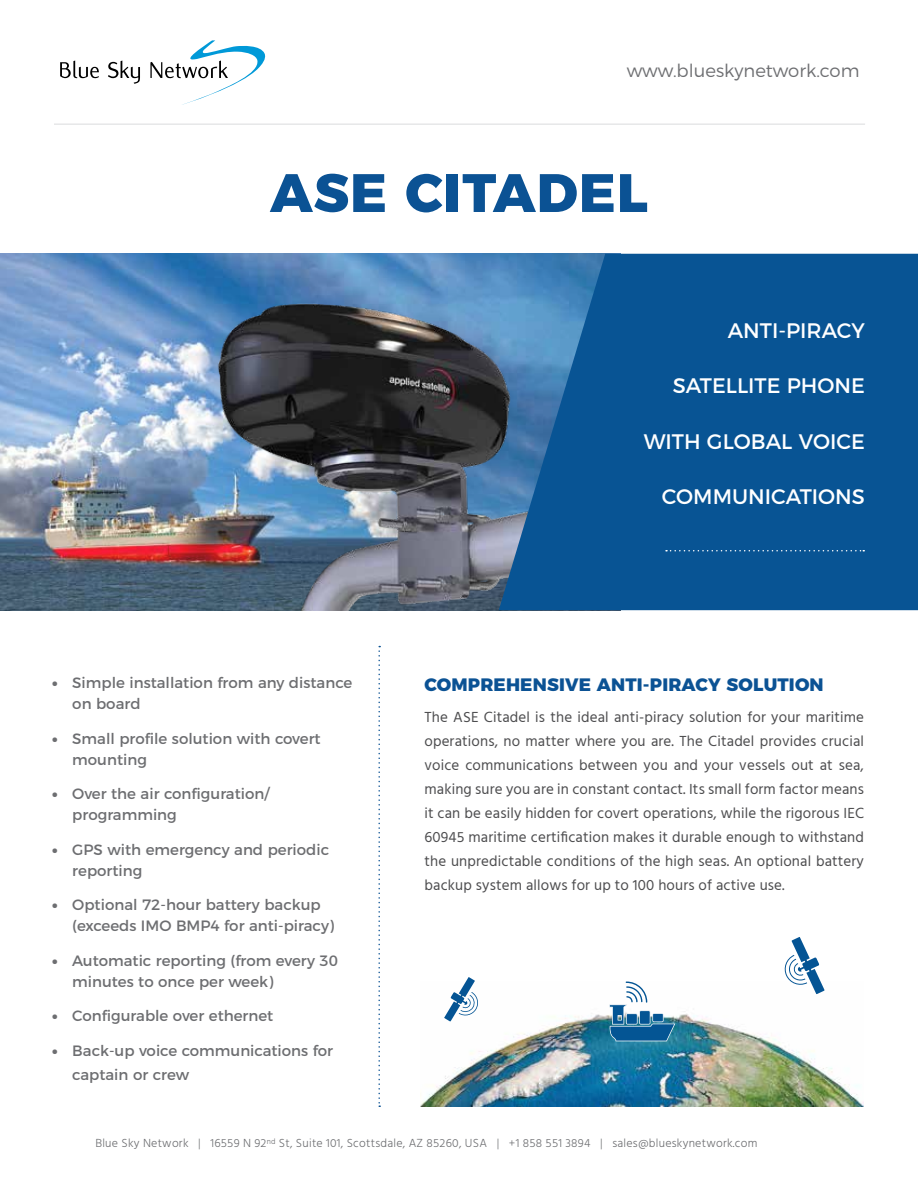
<style>
.page{position:relative;width:918px;height:1188px;background:#fff}
.page>*{position:absolute;margin:0;border:0;box-sizing:border-box;transform-origin:0 0}
.t1{font:800 54px "Montserrat";letter-spacing:.02em;color:#0b5294}
.t2{font:21px "Montserrat";color:#fff}
.t3{font:800 18px "Montserrat";letter-spacing:.01em;color:#0b5294}
.t4{font:300 18px "Montserrat";color:#6d6e71}
.t5{font:15px/24px "Hind";letter-spacing:.01em;color:#4d4d4f;text-align:justify}
.t6{font:15px/21px "Montserrat";color:#6d6e71}
.t7{font:300 12px "Hind";letter-spacing:.02em;color:#6d6e71}
.s1{font-weight:900}
</style>
<div class="page">
<img style="left:0;top:254px;width:499px;height:356px">
<img style="left:192px;top:290px;width:307px;height:320px">
<svg style="left:60px;top:61px;width:39px;height:17px"></svg>
<svg style="left:108px;top:61px;width:32px;height:23px"></svg>
<svg style="left:150px;top:40px;width:116px;height:65px"></svg>
<svg style="left:499px;top:254px;width:419px;height:356px;fill:#085494"></svg>
<svg style="left:666px;top:550px;width:198px;height:1px"></svg>
<hr style="left:54px;top:123px;width:811px;height:2px;background:#e6e7e8">
<svg style="left:378px;top:646px;width:2px;height:461px"></svg>
<img style="left:420px;top:994px;width:444px;height:113px">
<svg style="left:784px;top:937px;width:41px;height:57px"></svg>
<svg style="left:444px;top:977px;width:36px;height:45px"></svg>
<svg style="left:609px;top:981px;width:66px;height:60px"></svg>
<p class="t4" style="left:627px;top:57px;width:234px">www.blueskynetwork.com</p>
<h1 class="t1" style="left:270px;top:148px;width:379px">ASE CITADEL</h1>
<h2 class="t2" style="left:728px;top:314px;width:139px">ANTI-PIRACY</h2>
<h2 class="t2" style="left:673px;top:369px;width:194px">SATELLITE PHONE</h2>
<h2 class="t2" style="left:644px;top:425px;width:223px">WITH GLOBAL VOICE</h2>
<p class="t6" style="left:72px;top:671px;width:282px;text-indent:-20px"><span class="s1">•</span> Simple installation from any distance on board</p>
<p class="t6" style="left:72px;top:727px;width:250px;text-indent:-20px"><span class="s1">•</span> Small profile solution with covert mounting</p>
<p class="t6" style="left:72px;top:782px;width:199px;text-indent:-20px"><span class="s1">•</span> Over the air configuration/ programming</p>
<p class="t6" style="left:72px;top:838px;width:258px;text-indent:-20px"><span class="s1">•</span> GPS with emergency and periodic reporting</p>
<p class="t6" style="left:72px;top:893px;width:263px;text-indent:-20px"><span class="s1">•</span> Optional 72-hour battery backup (exceeds IMO BMP4 for anti-piracy)</p>
<p class="t6" style="left:72px;top:949px;width:267px;text-indent:-20px"><span class="s1">•</span> Automatic reporting (from every 30 minutes to once per week)</p>
<p class="t6" style="left:52px;top:1004px;width:223px"><span class="s1">•</span> Configurable over ethernet</p>
<p class="t6" style="left:72px;top:1037px;width:262px;line-height:24px;text-indent:-20px"><span class="s1">•</span> Back-up voice communications for captain or crew</p>
<h2 class="t2" style="left:662px;top:480px;width:204px">COMMUNICATIONS</h2>
<p class="t3" style="left:424px;top:670px;width:401px">COMPREHENSIVE ANTI-PIRACY SOLUTION</p>
<p class="t5" style="left:424px;top:706px;width:441px">The ASE Citadel is the ideal anti-piracy solution for your maritime operations, no matter where you are. The Citadel provides crucial voice communications between you and your vessels out at sea, making sure you are in constant contact. Its small form factor means it can be easily hidden for covert operations, while the rigorous IEC 60945 maritime certification makes it durable enough to withstand the unpredictable conditions of the high seas. An optional battery backup system allows for up to 100 hours of active use.</p>
<p class="t7" style="left:95px;top:1136px;width:663px">Blue Sky Network | 16559 N 92<sup>nd</sup> St, Suite 101, Scottsdale, AZ 85260, USA | +1 858 551 3894 | sales@blueskynetwork.com</p>
</div>
